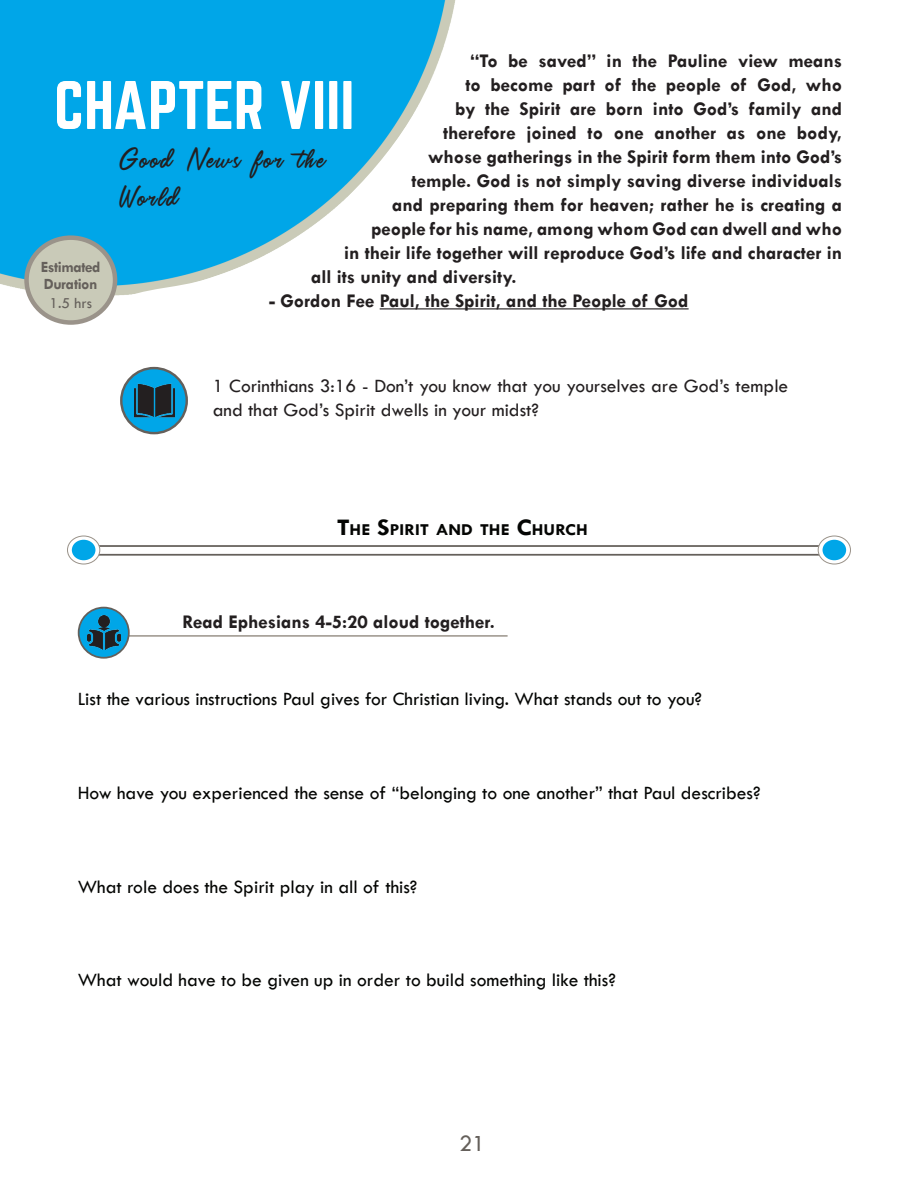
<style>
.page{position:relative;width:918px;height:1188px;background:#fff}
.page>*{position:absolute;margin:0;border:0;box-sizing:border-box;transform-origin:0 0}
.t1{font:60px "Norwester";letter-spacing:-.005em;color:#fff}
.t2{font:25.5px/37.5px "Saltery Alternate";letter-spacing:.08em;color:#231f20}
.t3{font:24px "Tw Cen";color:#65605b}
.t4{font:700 19.5px "Tw Cen";color:#231f20}
.t5{font:19.5px "Tw Cen";color:#040503}
.t6{font:19.5px/23.4px "Tw Cen";color:#231f20}
.t7{font:700 16.8px "Tw Cen";color:#040503;scale:1.1 1}
.t8{font:700 15.75px/16.5px "Tw Cen";letter-spacing:-.03em;color:#65605b}
.t9{font:15.75px "Tw Cen";color:#65605b}
.s1{font-size:24px}
</style>
<div class="page">
<img style="left:0;top:0;width:456px;height:295px">
<hr style="left:94px;top:635px;width:414px;height:2px;background:#9a938a">
<svg style="left:79px;top:608px;width:50px;height:50px"></svg>
<img style="left:87px;top:616px;width:34px;height:33px">
<div style="left:78px;top:607px;width:52px;height:52px;border:2px solid #65605b;border-radius:50%"></div>
<hr style="left:380px;top:308px;width:309px;height:1px;background:#231f20">
<svg style="left:121px;top:368px;width:66px;height:65px"></svg>
<div style="left:120px;top:367px;width:68px;height:67px;border:2px solid #65605b;border-radius:50%"></div>
<hr style="left:91px;top:545px;width:743px;height:2px;background:#65605b">
<hr style="left:91px;top:554px;width:743px;height:2px;background:#65605b">
<svg style="left:818px;top:536px;width:33px;height:28px"></svg>
<div style="left:818px;top:536px;width:33px;height:29px;border:1px solid #9a938a;border-radius:50%"></div>
<div style="left:823px;top:540px;width:23px;height:20px;background:#00a6e8;border-radius:50%"></div>
<svg style="left:67px;top:536px;width:33px;height:28px"></svg>
<div style="left:67px;top:536px;width:33px;height:29px;border:1px solid #9a938a;border-radius:50%"></div>
<div style="left:72px;top:540px;width:23px;height:20px;background:#00a6e8;border-radius:50%"></div>
<div style="left:27px;top:238px;width:88px;height:85px;background:#c9cab8;border-radius:50%"></div>
<div style="left:24px;top:235px;width:93px;height:90px;border:4px solid #9a938a;border-radius:50%"></div>
<p class="t4" style="left:470px;top:50px;width:374px">“To be saved” in the Pauline view means</p>
<p class="t4" style="left:466px;top:74px;width:378px">to become part of the people of God, who</p>
<p class="t4" style="left:455px;top:98px;width:389px">by the Spirit are born into God’s family and</p>
<p class="t4" style="left:443px;top:122px;width:400px">therefore joined to one another as one body,</p>
<p class="t4" style="left:428px;top:146px;width:416px">whose gatherings in the Spirit form them into God’s</p>
<p class="t4" style="left:412px;top:170px;width:432px">temple. God is not simply saving diverse individuals</p>
<p class="t4" style="left:392px;top:194px;width:452px">and preparing them for heaven; rather he is creating a</p>
<p class="t4" style="left:371px;top:218px;width:472px">people for his name, among whom God can dwell and who</p>
<p class="t4" style="left:344px;top:242px;width:499px">in their life together will reproduce God’s life and character in</p>
<p class="t4" style="left:311px;top:266px;width:207px">all its unity and diversity.</p>
<p class="t4" style="left:269px;top:290px;width:421px">- Gordon Fee Paul, the Spirit, and the People of God</p>
<h1 class="t1" style="left:54px;top:76px;width:296px">CHAPTER VIII</h1>
<h2 class="t2" style="left:117px;top:141px;width:210px">Good News for the<br>World</h2>
<p class="t8" style="left:41px;top:259px;width:61px">Estimated<br>Duration</p>
<p class="t9" style="left:49px;top:294px;width:44px">1.5 hrs</p>
<p class="t6" style="left:213px;top:374px;width:577px">1 Corinthians 3:16 - Don’t you know that you yourselves are God’s temple and that God’s Spirit dwells in your midst?</p>
<p class="t7" style="left:337px;top:520px;width:229px"><span class="s1">T</span>HE <span class="s1">S</span>PIRIT AND THE <span class="s1">C</span>HURCH</p>
<p class="t4" style="left:182px;top:610px;width:314px">Read Ephesians 4-5:20 aloud together.</p>
<p class="t5" style="left:78px;top:688px;width:626px">List the various instructions Paul gives for Christian living. What stands out to you?</p>
<p class="t5" style="left:78px;top:781px;width:684px">How have you experienced the sense of “belonging to one another” that Paul describes?</p>
<p class="t5" style="left:78px;top:875px;width:341px">What role does the Spirit play in all of this?</p>
<p class="t5" style="left:78px;top:968px;width:540px">What would have to be given up in order to build something like this?</p>
<p class="t3" style="left:459px;top:1129px;width:28px">21</p>
</div>
